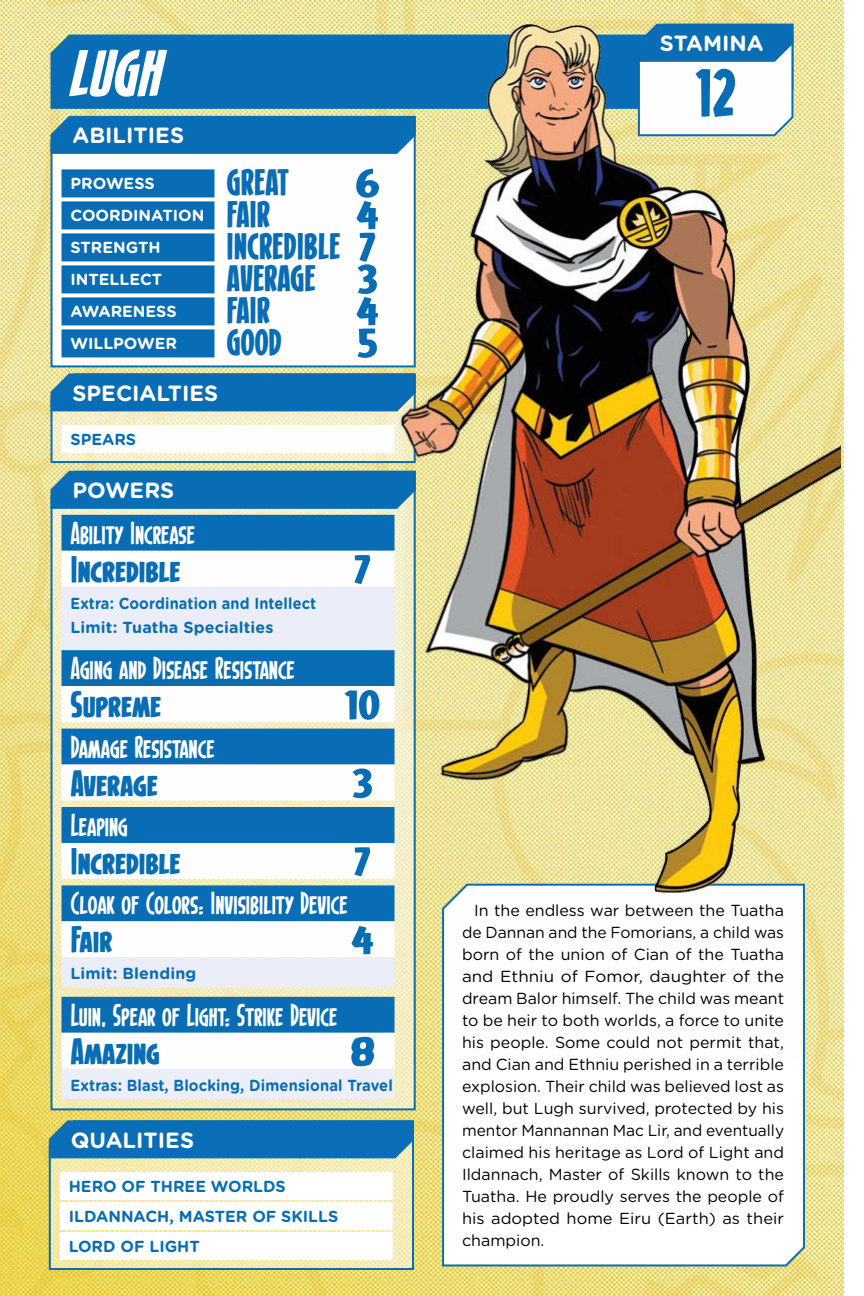
<style>
.page{position:relative;width:864px;height:1296px;background:#fff}
.page>*{position:absolute;margin:0;border:0;box-sizing:border-box;transform-origin:0 0}
.t1{font:92px "Secret Origins BB";color:#096eb5}
.t2{font:italic 88px "Secret Origins BB";color:#fff}
.t3{font:56px "Secret Origins BB";color:#096eb5;scale:1.4 1}
.t4{font:50px "Secret Origins BB";color:#096eb5}
.t5{font:44px "Secret Origins Condensed BB";color:#fff}
.t6{font:700 22px "Gotham Rounded";color:#fff}
.t7{font:16px/22px "Gotham Rounded";color:#000;text-align:justify}
.t8{font:700 16px/30px "Gotham Rounded";letter-spacing:.01em;color:#096eb5}
.t9{font:700 16px "Gotham Rounded";color:#fff}
.t10{font:700 16px/24px "Gotham Rounded";letter-spacing:.01em;color:#096eb5;scale:.91 1}
.t11{font:700 16px "Gotham Rounded";letter-spacing:.01em;color:#096eb5;scale:.92 1}
.s1{font-size:56px}
</style>
<div class="page">
<img style="left:0;top:0;width:844px;height:1296px">
<svg style="left:48px;top:1059px;width:369px;height:237px"></svg>
<svg style="left:441px;top:1059px;width:365px;height:208px"></svg>
<img style="left:0;top:0;width:841px;height:1059px">
<h2 class="t2" style="left:70px;top:36px;width:94px">LUGH</h2>
<h3 class="t6" style="left:73px;top:120px;width:113px">ABILITIES</h3>
<p class="t9" style="left:71px;top:172px;width:86px">PROWESS</p>
<h3 class="t4" style="left:227px;top:162px;width:155px">GREAT <span class="s1">6</span></h3>
<p class="t9" style="left:71px;top:204px;width:135px">COORDINATION</p>
<h3 class="t4" style="left:227px;top:194px;width:45px">FAIR</h3>
<h3 class="t3" style="left:356px;top:192px;width:18px">4</h3>
<p class="t9" style="left:71px;top:236px;width:92px">STRENGTH</p>
<h3 class="t4" style="left:227px;top:226px;width:151px">INCREDIBLE <span class="s1">7</span></h3>
<p class="t9" style="left:71px;top:268px;width:93px">INTELLECT</p>
<h3 class="t4" style="left:227px;top:258px;width:153px">AVERAGE <span class="s1">3</span></h3>
<p class="t9" style="left:71px;top:300px;width:108px">AWARENESS</p>
<h3 class="t4" style="left:227px;top:290px;width:45px">FAIR</h3>
<h3 class="t3" style="left:356px;top:288px;width:18px">4</h3>
<p class="t9" style="left:71px;top:332px;width:108px">WILLPOWER</p>
<h3 class="t4" style="left:227px;top:322px;width:57px">GOOD</h3>
<h3 class="t3" style="left:357px;top:320px;width:16px">5</h3>
<h3 class="t6" style="left:73px;top:377px;width:147px">SPECIALTIES</h3>
<p class="t8" style="left:71px;top:424px;width:67px">SPEARS</p>
<h3 class="t6" style="left:73px;top:474px;width:103px">POWERS</h3>
<h3 class="t5" style="left:71px;top:514px;width:126px">Ability Increase</h3>
<h3 class="t4" style="left:71px;top:548px;width:111px">Incredible</h3>
<h3 class="t3" style="left:354px;top:546px;width:13px">7</h3>
<p class="t10" style="left:71px;top:590px;width:272px">Extra: Coordination and Intellect<br>Limit: Tuatha Specialties</p>
<h3 class="t5" style="left:71px;top:649px;width:226px">Aging and Disease Resistance</h3>
<h3 class="t4" style="left:71px;top:683px;width:92px">Supreme</h3>
<h3 class="t3" style="left:345px;top:681px;width:27px">10</h3>
<h3 class="t5" style="left:71px;top:727px;width:146px">Damage Resistance</h3>
<h3 class="t4" style="left:71px;top:762px;width:89px">Average</h3>
<h3 class="t3" style="left:352px;top:760px;width:16px">3</h3>
<h3 class="t5" style="left:71px;top:806px;width:59px">Leaping</h3>
<h3 class="t4" style="left:71px;top:840px;width:111px">Incredible</h3>
<h3 class="t3" style="left:354px;top:838px;width:13px">7</h3>
<h3 class="t5" style="left:71px;top:884px;width:279px">Cloak of Colors: Invisibility Device</h3>
<h3 class="t4" style="left:71px;top:919px;width:43px">Fair</h3>
<h3 class="t3" style="left:351px;top:916px;width:18px">4</h3>
<p class="t8" style="left:71px;top:958px;width:127px">Limit: Blending</p>
<h3 class="t5" style="left:71px;top:996px;width:268px">Luin, Spear of Light: Strike Device</h3>
<h3 class="t4" style="left:71px;top:1030px;width:91px">Amazing</h3>
<h3 class="t3" style="left:350px;top:1028px;width:19px">8</h3>
<p class="t11" style="left:71px;top:1073px;width:352px">Extras: Blast, Blocking, Dimensional Travel</p>
<h3 class="t6" style="left:71px;top:1124px;width:125px">QUALITIES</h3>
<p class="t8" style="left:69px;top:1171px;width:271px">HERO OF THREE WORLDS<br>ILDANNACH, MASTER OF SKILLS<br>LORD OF LIGHT</p>
<h3 class="t6" style="left:660px;top:27px;width:105px">STAMINA</h3>
<h1 class="t1" style="left:696px;top:54px;width:42px">12</h1>
<p class="t7" style="left:462px;top:899px;width:324px;text-indent:12px">In the endless war between the Tuatha de Dannan and the Fomorians, a child was born of the union of Cian of the Tuatha and Ethniu of Fomor, daughter of the dream Balor himself. The child was meant to be heir to both worlds, a force to unite his people. Some could not permit that, and Cian and Ethniu perished in a terrible explosion. Their child was believed lost as well, but Lugh survived, protected by his mentor Mannannan Mac Lir, and eventually claimed his heritage as Lord of Light and Ildannach, Master of Skills known to the Tuatha. He proudly serves the people of his adopted home Eiru (Earth) as their champion.</p>
</div>
